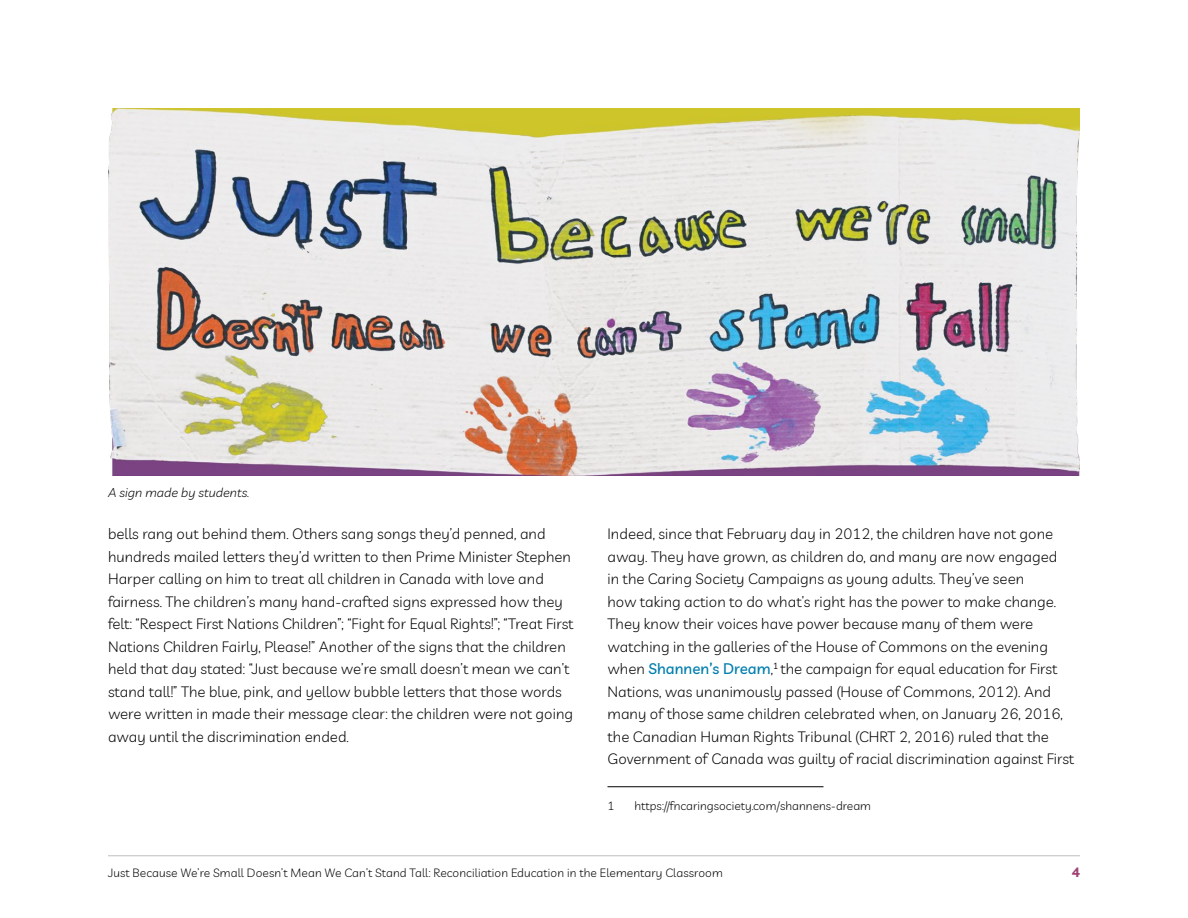
<style>
.page{position:relative;width:1188px;height:918px;background:#fff}
.page>*{position:absolute;margin:0;border:0;box-sizing:border-box;transform-origin:0 0}
.body_38400{font:300 15px/22.5px "Livvic";letter-spacing:.005em;color:#000}
.t1{font:700 13.5px "Livvic";color:#a04374}
.caption_38400{font:italic 300 12.75px "Livvic";letter-spacing:.005em;color:#000}
.footnote_38400{font:300 12px "Livvic";letter-spacing:.01em;color:#000}
.s1{font-weight:500;color:#007eaf}
</style>
<div class="page">
<hr style="left:608px;top:786px;width:216px;height:1px;background:#000">
<hr style="left:108px;top:855px;width:972px;height:1px;background:#bcbec0">
<img style="left:108px;top:108px;width:972px;height:367px">
<p class="caption_38400" style="left:108px;top:483px;width:143px">A sign made by students.</p>
<p class="body_38400" style="left:108px;top:522px;width:467px">bells rang out behind them. Others sang songs they’d penned, and hundreds mailed letters they’d written to then Prime Minister Stephen Harper calling on him to treat all children in Canada with love and fairness. The children’s many hand-crafted signs expressed how they felt: “Respect First Nations Children”; “Fight for Equal Rights!”; “Treat First Nations Children Fairly, Please!” Another of the signs that the children held that day stated: “Just because we’re small doesn’t mean we can’t stand tall!” The blue, pink, and yellow bubble letters that those words were written in made their message clear: the children were not going away until the discrimination ended.</p>
<p class="body_38400" style="left:608px;top:522px;width:468px">Indeed, since that February day in 2012, the children have not gone away. They have grown, as children do, and many are now engaged<br>in the Caring Society Campaigns as young adults. They’ve seen<br>how taking action to do what’s right has the power to make change.<br>They know their voices have power because many of them were watching in the galleries of the House of Commons on the evening when <span class="s1">Shannen’s Dream</span>,<sup>1</sup> the campaign for equal education for First Nations, was unanimously passed (House of Commons, 2012). And many of those same children celebrated when, on January 26, 2016, the Canadian Human Rights Tribunal (CHRT 2, 2016) ruled that the Government of Canada was guilty of racial discrimination against First</p>
<p class="footnote_38400" style="left:608px;top:797px;width:9px">1</p>
<p class="footnote_38400" style="left:634px;top:797px;width:238px">https://fncaringsociety.com/shannens-dream</p>
<p class="footnote_38400" style="left:108px;top:864px;width:616px">Just Because We’re Small Doesn’t Mean We Can’t Stand Tall: Reconciliation Education in the Elementary Classroom</p>
<p class="t1" style="left:1072px;top:862px;width:10px">4</p>
</div>
